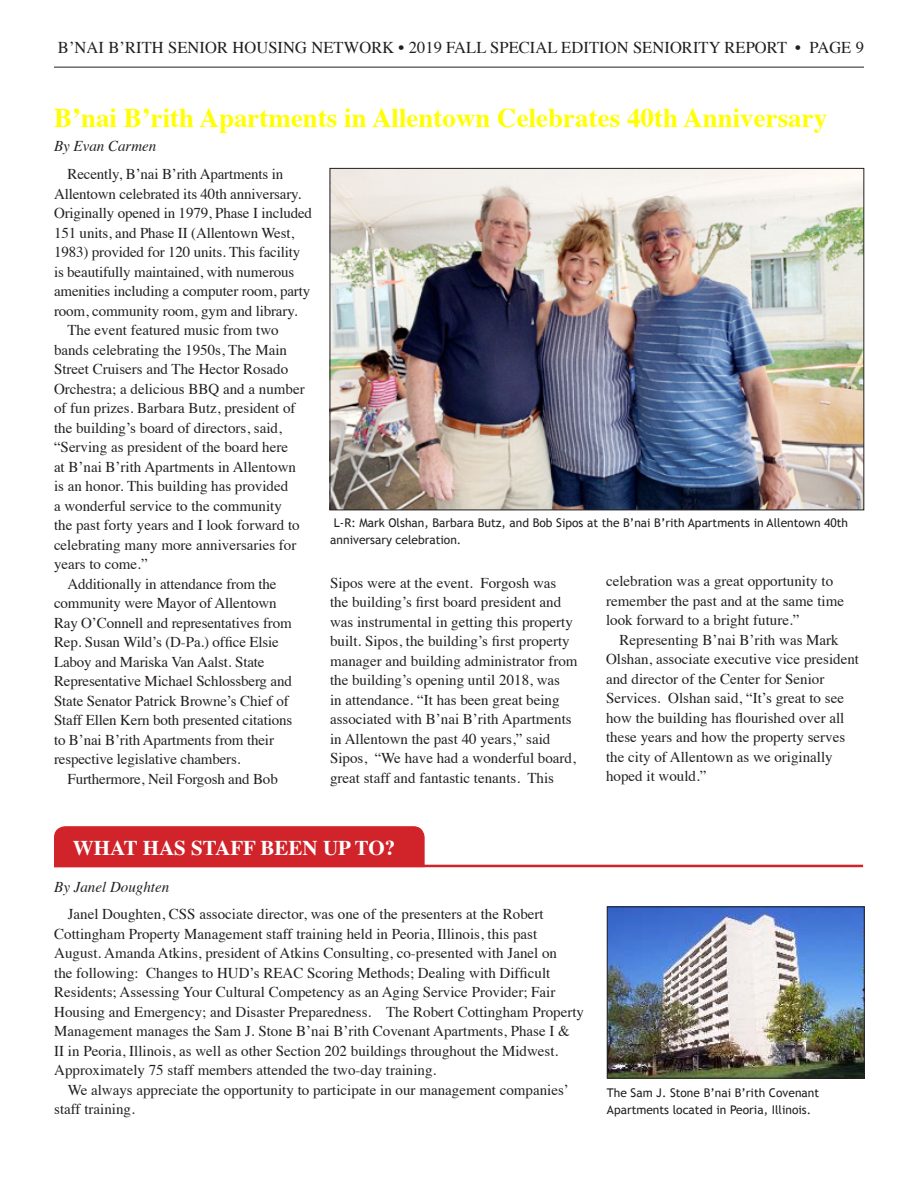
<style>
.page{position:relative;width:918px;height:1188px;background:#fff}
.page>*{position:absolute;margin:0;border:0;box-sizing:border-box;transform-origin:0 0}
.t1{font:700 27px "Times";color:#ff0}
.t2{font:700 21px "Times";color:#fff}
.t3{font:16.5px "Times";letter-spacing:.005em;color:#231f20}
.t4{font:15px/19.5px "Times";color:#231f20}
.t5{font:italic 15px "Times";color:#231f20}
.t6{font:12px/16.5px "Trebuchet MS";color:#231f20}
</style>
<div class="page">
<hr style="left:54px;top:67px;width:810px;height:1px;background:#231f20">
<img style="left:609px;top:908px;width:254px;height:169px">
<div style="left:607px;top:906px;width:258px;height:173px;border:1px solid #231f20"></div>
<div style="left:54px;top:826px;width:371px;height:39px;background:#d1232a"></div>
<hr style="left:54px;top:865px;width:809px;height:2px;background:#d1232a">
<img style="left:332px;top:170px;width:530px;height:338px">
<p class="t3" style="left:58px;top:42px;width:807px">B’NAI B’RITH SENIOR HOUSING NETWORK • 2019 FALL SPECIAL EDITION SENIORITY REPORT • PAGE 9</p>
<h1 class="t1" style="left:54px;top:108px;width:775px">B’nai B’rith Apartments in Allentown Celebrates 40th Anniversary</h1>
<p class="t5" style="left:54px;top:141px;width:104px">By Evan Carmen</p>
<p class="t4" style="left:68px;top:166px;width:217px">Recently, B’nai B’rith Apartments in</p>
<p class="t4" style="left:54px;top:185px;width:249px">Allentown celebrated its 40th anniversary.</p>
<p class="t4" style="left:54px;top:205px;width:260px">Originally opened in 1979, Phase I included</p>
<p class="t4" style="left:54px;top:224px;width:242px">151 units, and Phase II (Allentown West,</p>
<p class="t4" style="left:54px;top:244px;width:248px">1983) provided for 120 units. This facility</p>
<p class="t4" style="left:54px;top:263px;width:242px">is beautifully maintained, with numerous</p>
<p class="t4" style="left:54px;top:283px;width:258px">amenities including a computer room, party</p>
<p class="t4" style="left:54px;top:302px;width:245px">room, community room, gym and library.</p>
<p class="t4" style="left:68px;top:322px;width:213px">The event featured music from two</p>
<p class="t4" style="left:54px;top:341px;width:235px">bands celebrating the 1950s, The Main</p>
<p class="t4" style="left:54px;top:361px;width:236px">Street Cruisers and The Hector Rosado</p>
<p class="t4" style="left:54px;top:380px;width:252px">Orchestra; a delicious BBQ and a number</p>
<p class="t4" style="left:54px;top:400px;width:243px">of fun prizes. Barbara Butz, president of</p>
<p class="t4" style="left:54px;top:419px;width:229px">the building’s board of directors, said,</p>
<p class="t4" style="left:54px;top:439px;width:236px">“Serving as president of the board here</p>
<p class="t4" style="left:54px;top:458px;width:244px">at B’nai B’rith Apartments in Allentown</p>
<p class="t4" style="left:54px;top:478px;width:236px">is an honor. This building has provided</p>
<p class="t4" style="left:54px;top:497px;width:229px">a wonderful service to the community</p>
<p class="t4" style="left:54px;top:517px;width:247px">the past forty years and I look forward to</p>
<p class="t4" style="left:54px;top:536px;width:244px">celebrating many more anniversaries for</p>
<p class="t4" style="left:54px;top:556px;width:95px">years to come.”</p>
<p class="t4" style="left:68px;top:575px;width:211px">Additionally in attendance from the</p>
<p class="t4" style="left:54px;top:595px;width:224px">community were Mayor of Allentown</p>
<p class="t4" style="left:54px;top:614px;width:239px">Ray O’Connell and representatives from</p>
<p class="t4" style="left:54px;top:631px;width:226px">Rep. Susan Wild’s (D-Pa.) office Elsie</p>
<p class="t4" style="left:54px;top:653px;width:212px">Laboy and Mariska Van Aalst. State</p>
<p class="t4" style="left:54px;top:673px;width:239px">Representative Michael Schlossberg and</p>
<p class="t4" style="left:54px;top:692px;width:236px">State Senator Patrick Browne’s Chief of</p>
<p class="t4" style="left:54px;top:712px;width:240px">Staff Ellen Kern both presented citations</p>
<p class="t4" style="left:54px;top:731px;width:222px">to B’nai B’rith Apartments from their</p>
<p class="t4" style="left:54px;top:751px;width:188px">respective legislative chambers.</p>
<p class="t4" style="left:68px;top:770px;width:212px">Furthermore, Neil Forgosh and Bob</p>
<p class="t6" style="left:330px;top:516px;width:519px;text-indent:4px">L-R: Mark Olshan, Barbara Butz, and Bob Sipos at the B’nai B’rith Apartments in Allentown 40th anniversary celebration.</p>
<p class="t4" style="left:330px;top:574px;width:249px">Sipos were at the event. Forgosh was the building’s first board president and was instrumental in getting this property built. Sipos, the building’s first property manager and building administrator from the building’s opening until 2018, was<br>in attendance. “It has been great being associated with B’nai B’rith Apartments in Allentown the past 40 years,” said Sipos, “We have had a wonderful board, great staff and fantastic tenants. This</p>
<p class="t4" style="left:606px;top:573px;width:239px">celebration was a great opportunity to remember the past and at the same time look forward to a bright future.”</p>
<p class="t4" style="left:606px;top:632px;width:254px;text-indent:14px">Representing B’nai B’rith was Mark Olshan, associate executive vice president and director of the Center for Senior Services. Olshan said, “It’s great to see how the building has flourished over all these years and how the property serves the city of Allentown as we originally hoped it would.”</p>
<h2 class="t2" style="left:73px;top:840px;width:324px">WHAT HAS STAFF BEEN UP TO?</h2>
<p class="t5" style="left:54px;top:874px;width:116px">By Janel Doughten</p>
<p class="t4" style="left:54px;top:906px;width:531px;text-indent:14px">Janel Doughten, CSS associate director, was one of the presenters at the Robert Cottingham Property Management staff training held in Peoria, Illinois, this past August. Amanda Atkins, president of Atkins Consulting, co-presented with Janel on<br>the following: Changes to HUD’s REAC Scoring Methods; Dealing with Difficult Residents; Assessing Your Cultural Competency as an Aging Service Provider; Fair Housing and Emergency; and Disaster Preparedness. The Robert Cottingham Property Management manages the Sam J. Stone B’nai B’rith Covenant Apartments, Phase I &amp;<br>II in Peoria, Illinois, as well as other Section 202 buildings throughout the Midwest.<br>Approximately 75 staff members attended the two-day training.</p>
<p class="t4" style="left:54px;top:1081px;width:516px;text-indent:14px">We always appreciate the opportunity to participate in our management companies’ staff training.</p>
<p class="t6" style="left:607px;top:1086px;width:214px">The Sam J. Stone B’nai B’rith Covenant<br>Apartments located in Peoria, Illinois.</p>
</div>
